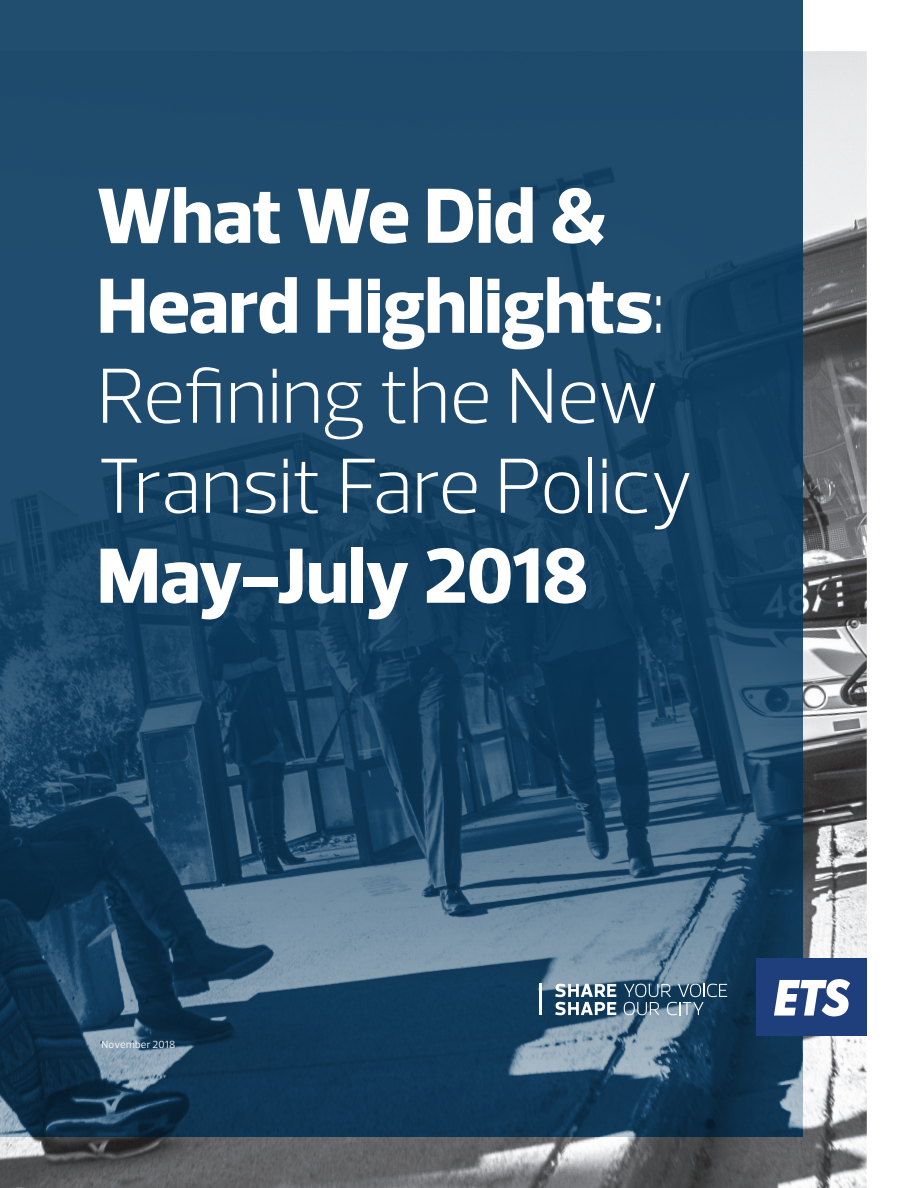
<style>
.page{position:relative;width:918px;height:1188px;background:#fff}
.page>*{position:absolute;margin:0;border:0;box-sizing:border-box;transform-origin:0 0}
.t1{font:300 79.5px/90px "Prelo";letter-spacing:-.015em;color:#fff}
.t2{font:800 79.5px "Prelo";letter-spacing:-.01em;color:#fff}
.t3{font:10.5px "Prelo";letter-spacing:.025em;color:#fff}
.s1{font-weight:800}
</style>
<div class="page">
<img style="left:0;top:51px;width:867px;height:1137px">
<div style="left:0;top:0;width:803px;height:1137px;background:linear-gradient(to right,#214e70,#1c486a)"></div>
<img style="left:0;top:434px;width:803px;height:703px">
<svg style="left:555px;top:984px;width:61px;height:31px"></svg>
<svg style="left:624px;top:984px;width:103px;height:31px;background:#45647d"></svg>
<hr style="left:540px;top:984px;width:2px;height:31px;background:#fff">
<div style="left:756px;top:958px;width:111px;height:77px;background:#1f3f7c"></div>
<svg style="left:774px;top:979px;width:76px;height:37px"></svg>
<p class="t1" style="left:97px;top:172px;width:599px"><span class="s1">What We Did &amp;<br>Heard Highlights</span>:<br>Refining the New<br>Transit Fare Policy</p>
<p class="t2" style="left:97px;top:527px;width:493px">May-July 2018</p>
<p class="t3" style="left:102px;top:1038px;width:75px">November 2018</p>
</div>
